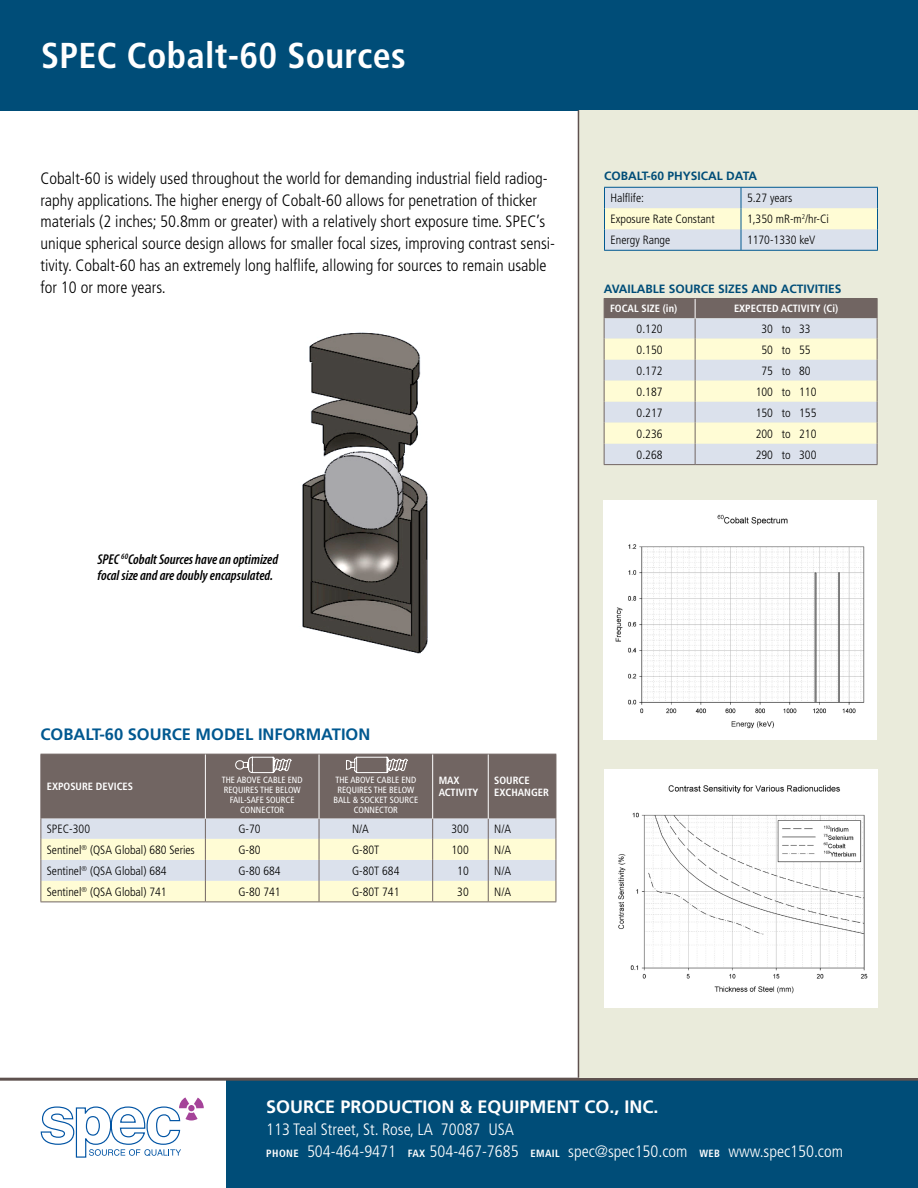
<style>
.page{position:relative;width:918px;height:1188px;background:#fff}
.page>*{position:absolute;margin:0;border:0;box-sizing:border-box;transform-origin:0 0}
.product_name{font:700 condensed 36px "Frutiger";letter-spacing:.01em;color:#fff}
.specs_heads{font:700 18px "Frutiger";color:#fff}
.body{font:300 condensed 16.5px/21.8px "Frutiger";color:#000}
.body-2{font:300 condensed 16.5px "Frutiger";color:#fff}
.head_in_body{font:700 16.5px "Frutiger";color:#005890}
.t1{font:italic 600 condensed 14.25px/16.5px "Myriad Pro";color:#000}
.table_entries{font:300 condensed 12px "Frutiger";color:#000}
.table_title{font:700 12px "Frutiger";color:#004d78}
.table_entries-mid-2{font:300 condensed 12px "Frutiger";color:#000}
.table_entries-mid{font:300 condensed 12px "Frutiger";color:#000}
.table_entries_max_ac{font:300 condensed 12px "Frutiger";color:#000}
.table_heads{font:700 condensed 10.5px/12px "Frutiger";color:#fff}
.table_heads-2{font:condensed 9px/9.8px "Frutiger";color:#fff;text-align:center}
.s1{font-weight:700;font-size:10.5px}
</style>
<div class="page">
<div style="left:226px;top:1079px;width:692px;height:109px;background:#004d78"></div>
<hr style="left:0;top:1078px;width:918px;height:3px;background:#5e514e">
<svg style="left:40px;top:1097px;width:164px;height:61px"></svg>
<div style="left:0;top:0;width:918px;height:110px;background:#004d78"></div>
<img style="left:302px;top:332px;width:126px;height:322px">
<div style="left:579px;top:110px;width:339px;height:968px;background:#eaebdb"></div>
<svg style="left:604px;top:187px;width:274px;height:63px;background:#e1e6e1"></svg>
<hr style="left:604px;top:250px;width:137px;height:1px;background:#005890">
<hr style="left:741px;top:250px;width:137px;height:1px;background:#005890">
<div style="left:604px;top:770px;width:274px;height:238px;background:#fff"></div>
<hr style="left:578px;top:110px;width:1px;height:968px;background:#5e514e">
<svg style="left:604px;top:298px;width:274px;height:167px;background:#dadad0"></svg>
<hr style="left:40px;top:902px;width:165px;height:1px;background:#716562">
<hr style="left:205px;top:902px;width:114px;height:1px;background:#716562">
<hr style="left:319px;top:902px;width:114px;height:1px;background:#716562">
<hr style="left:433px;top:902px;width:55px;height:1px;background:#716562">
<hr style="left:488px;top:902px;width:68px;height:1px;background:#716562">
<svg style="left:40px;top:754px;width:517px;height:148px;background:#b7b3a9"></svg>
<div style="left:604px;top:500px;width:273px;height:240px;background:#fff"></div>
<img style="left:615px;top:514px;width:250px;height:215px">
<img style="left:618px;top:785px;width:250px;height:209px">
<p class="product_name" style="left:41px;top:34px;width:366px">SPEC Cobalt-60 Sources</p>
<p class="body" style="left:40px;top:167px;width:516px">Cobalt-60 is widely used throughout the world for demanding industrial field radiog&shy;raphy applications. The higher energy of Cobalt-60 allows for penetration of thicker materials (2 inches; 50.8mm or greater) with a relatively short exposure time. SPEC’s unique spherical source design allows for smaller focal sizes, improving contrast sensi&shy;tivity. Cobalt-60 has an extremely long halflife, allowing for sources to remain usable for 10 or more years.</p>
<p class="t1" style="left:98px;top:551px;width:182px">SPEC <sup>60</sup>Cobalt Sources have an optimized focal size and are doubly encapsulated.</p>
<p class="table_title" style="left:604px;top:169px;width:154px">COBALT-60 PHYSICAL DATA</p>
<p class="table_entries" style="left:610px;top:191px;width:35px">Halflife:</p>
<p class="table_entries" style="left:747px;top:191px;width:47px">5.27 years</p>
<p class="table_entries" style="left:610px;top:212px;width:106px">Exposure Rate Constant</p>
<p class="table_entries" style="left:747px;top:212px;width:84px">1,350 mR-m<sup>2</sup>/hr-Ci</p>
<p class="table_entries" style="left:610px;top:233px;width:61px">Energy Range</p>
<p class="table_entries" style="left:747px;top:233px;width:70px">1170-1330 keV</p>
<p class="table_title" style="left:604px;top:282px;width:239px">AVAILABLE SOURCE SIZES AND ACTIVITIES</p>
<p class="table_heads" style="left:610px;top:303px;width:69px">FOCAL SIZE (in)</p>
<p class="table_heads" style="left:734px;top:303px;width:106px">EXPECTED ACTIVITY (Ci)</p>
<p class="table_entries" style="left:637px;top:322px;width:27px">0.120</p>
<p class="table_entries" style="left:762px;top:322px;width:51px">30 to 33</p>
<p class="table_entries" style="left:637px;top:343px;width:27px">0.150</p>
<p class="table_entries" style="left:762px;top:343px;width:51px">50 to 55</p>
<p class="table_entries" style="left:637px;top:364px;width:27px">0.172</p>
<p class="table_entries" style="left:762px;top:364px;width:51px">75 to 80</p>
<p class="table_entries" style="left:637px;top:385px;width:27px">0.187</p>
<p class="table_entries" style="left:756px;top:385px;width:62px">100 to 110</p>
<p class="table_entries" style="left:637px;top:406px;width:27px">0.217</p>
<p class="table_entries" style="left:756px;top:406px;width:62px">150 to 155</p>
<p class="table_entries" style="left:637px;top:427px;width:27px">0.236</p>
<p class="table_entries" style="left:756px;top:427px;width:62px">200 to 210</p>
<p class="table_entries" style="left:637px;top:448px;width:27px">0.268</p>
<p class="table_entries" style="left:756px;top:448px;width:62px">290 to 300</p>
<p class="head_in_body" style="left:40px;top:724px;width:331px">COBALT-60 SOURCE MODEL INFORMATION</p>
<p class="table_heads" style="left:47px;top:781px;width:88px">EXPOSURE DEVICES</p>
<p class="table_heads-2" style="left:222px;top:775px;width:82px">THE ABOVE CABLE END<br>REQUIRES THE BELOW<br>FAIL-SAFE SOURCE<br>CONNECTOR</p>
<p class="table_heads-2" style="left:334px;top:775px;width:86px">THE ABOVE CABLE END<br>REQUIRES THE BELOW<br>BALL &amp; SOCKET SOURCE<br>CONNECTOR</p>
<p class="table_heads" style="left:439px;top:775px;width:41px">MAX<br>ACTIVITY</p>
<p class="table_heads" style="left:494px;top:775px;width:56px">SOURCE<br>EXCHANGER</p>
<p class="table_entries" style="left:47px;top:822px;width:45px">SPEC-300</p>
<p class="table_entries-mid" style="left:238px;top:822px;width:24px">G-70</p>
<p class="table_entries-mid-2" style="left:352px;top:822px;width:18px">N/A</p>
<p class="table_entries_max_ac" style="left:451px;top:822px;width:19px">300</p>
<p class="table_entries" style="left:494px;top:822px;width:18px">N/A</p>
<p class="table_entries" style="left:47px;top:843px;width:150px">Sentinel<sup>®</sup> (QSA Global) 680 Series</p>
<p class="table_entries-mid" style="left:238px;top:843px;width:24px">G-80</p>
<p class="table_entries-mid-2" style="left:352px;top:843px;width:29px">G-80T</p>
<p class="table_entries_max_ac" style="left:451px;top:843px;width:19px">100</p>
<p class="table_entries" style="left:494px;top:843px;width:18px">N/A</p>
<p class="table_entries" style="left:47px;top:864px;width:121px">Sentinel<sup>®</sup> (QSA Global) 684</p>
<p class="table_entries-mid" style="left:238px;top:864px;width:44px">G-80 684</p>
<p class="table_entries-mid-2" style="left:352px;top:864px;width:49px">G-80T 684</p>
<p class="table_entries_max_ac" style="left:457px;top:864px;width:13px">10</p>
<p class="table_entries" style="left:494px;top:864px;width:18px">N/A</p>
<p class="table_entries" style="left:47px;top:885px;width:121px">Sentinel<sup>®</sup> (QSA Global) 741</p>
<p class="table_entries-mid" style="left:238px;top:885px;width:44px">G-80 741</p>
<p class="table_entries-mid-2" style="left:352px;top:885px;width:49px">G-80T 741</p>
<p class="table_entries_max_ac" style="left:457px;top:885px;width:13px">30</p>
<p class="table_entries" style="left:494px;top:885px;width:18px">N/A</p>
<p class="specs_heads" style="left:266px;top:1096px;width:394px">SOURCE PRODUCTION &amp; EQUIPMENT CO., INC.</p>
<p class="body-2" style="left:266px;top:1120px;width:249px">113 Teal Street, St. Rose, LA 70087 USA</p>
<p class="body-2" style="left:266px;top:1142px;width:578px"><span class="s1">PHONE</span> 504-464-9471 <span class="s1">FAX</span> 504-467-7685 <span class="s1">EMAIL</span> spec@spec150.com <span class="s1">WEB</span> www.spec150.com</p>
</div>
